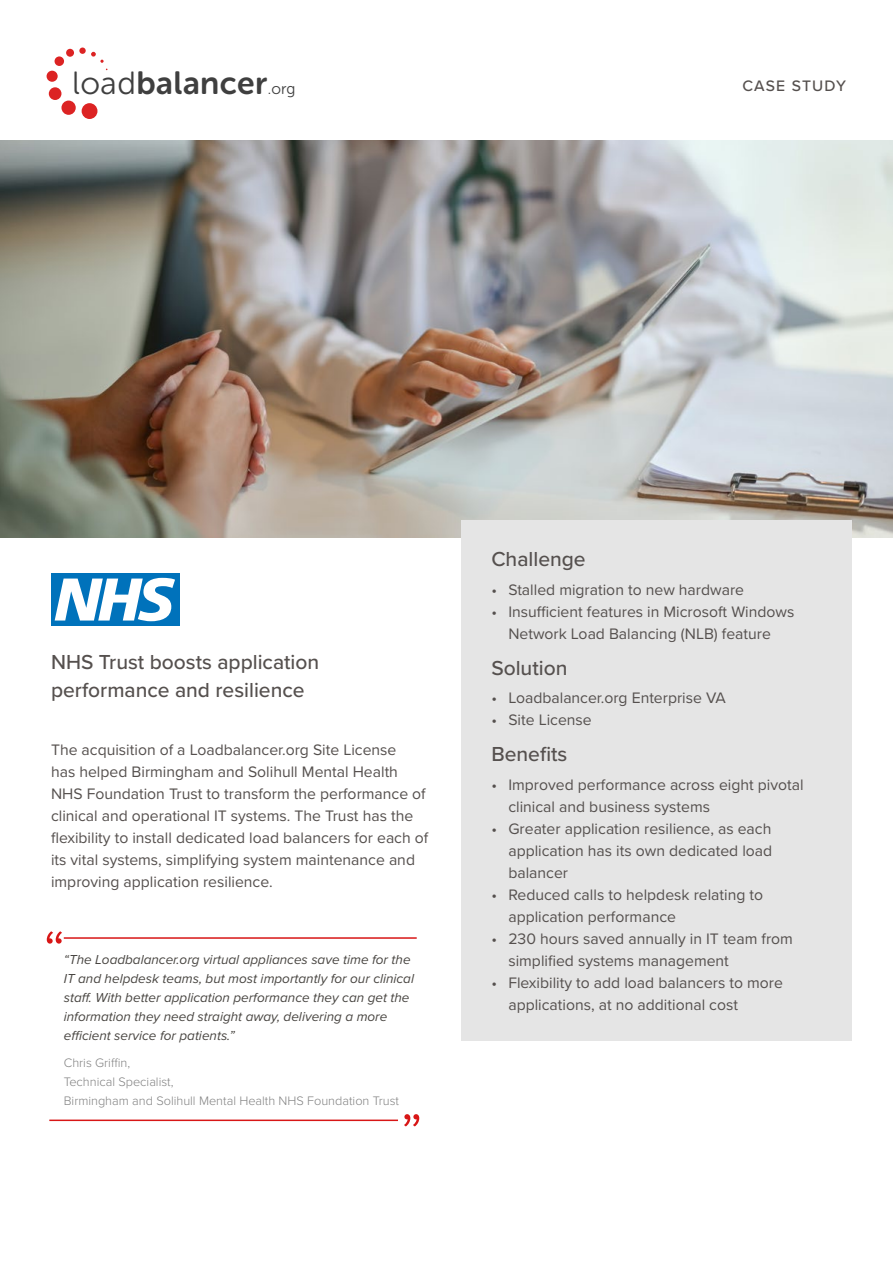
<style>
.page{position:relative;width:893px;height:1263px;background:#fff}
.page>*{position:absolute;margin:0;border:0;box-sizing:border-box;transform-origin:0 0}
.t1{font:32.1px "Museo Sans Rounded 700";letter-spacing:.015em;color:#3f3f3f}
.t2{font:500 21px/27.3px "Proxima Nova";color:#55504e}
.t3{font:15.75px/22px "Proxima Nova";color:#55504e}
.t4{font:500 15.75px "Proxima Nova";letter-spacing:.07em;color:#55504e}
.t5{font:italic 13.5px/18.9px "Proxima Nova";color:#484541}
.t6{font:300 12.75px/18.9px "Proxima Nova";color:#818181}
.s1{font-family:"Museo Sans Rounded 300"}
.s2{font-family:"Museo Sans Rounded 300";font-size:15.6px}
</style>
<div class="page">
<img style="left:0;top:140px;width:893px;height:398px">
<div style="left:82px;top:103px;width:15px;height:16px;background:#dc2323;border-radius:50%"></div>
<svg style="left:91px;top:52px;width:13px;height:11px"></svg>
<div style="left:79px;top:48px;width:7px;height:6px;background:#dc2323;border-radius:50%"></div>
<div style="left:66px;top:49px;width:8px;height:8px;background:#dc2323;border-radius:50%"></div>
<div style="left:55px;top:56px;width:9px;height:10px;background:#dc2323;border-radius:50%"></div>
<div style="left:47px;top:71px;width:11px;height:11px;background:#dc2323;border-radius:50%"></div>
<div style="left:49px;top:87px;width:12px;height:13px;background:#dc2323;border-radius:50%"></div>
<div style="left:61px;top:101px;width:15px;height:14px;background:#dc2323;border-radius:50%"></div>
<div style="left:462px;top:520px;width:390px;height:520px;background:#e5e5e5"></div>
<hr style="left:64px;top:937px;width:353px;height:2px;background:#d81616">
<hr style="left:49px;top:1119px;width:349px;height:2px;background:#d81616">
<svg style="left:404px;top:1114px;width:15px;height:12px"></svg>
<svg style="left:47px;top:931px;width:15px;height:13px"></svg>
<div style="left:51px;top:573px;width:129px;height:53px;background:#0072bb"></div>
<svg style="left:55px;top:578px;width:120px;height:43px"></svg>
<h1 class="t1" style="left:72px;top:65px;width:225px"><span class="s1">load</span>balancer<span class="s2">.org</span></h1>
<p class="t4" style="left:742px;top:74px;width:105px">CASE STUDY</p>
<h2 class="t2" style="left:51px;top:648px;width:270px">NHS Trust boosts application performance and resilience</h2>
<p class="t3" style="left:51px;top:738px;width:379px">The acquisition of a Loadbalancer.org Site License<br>has helped Birmingham and Solihull Mental Health NHS Foundation Trust to transform the performance of clinical and operational IT systems. The Trust has the flexibility to install dedicated load balancers for each of its vital systems, simplifying system maintenance and improving application resilience.</p>
<p class="t5" style="left:64px;top:950px;width:352px">“The Loadbalancer.org virtual appliances save time for the IT and helpdesk teams, but most importantly for our clinical staff. With better application performance they can get the information they need straight away, delivering a more efficient service for patients.”</p>
<p class="t6" style="left:64px;top:1053px;width:337px">Chris Griffin,<br>Technical Specialist,<br>Birmingham and Solihull Mental Health NHS Foundation Trust</p>
<h2 class="t2" style="left:491px;top:545px;width:96px">Challenge</h2>
<p class="t3" style="left:491px;top:578px;width:254px">• Stalled migration to new hardware</p>
<p class="t3" style="left:491px;top:600px;width:305px;text-align:center">• Insufficient features in Microsoft Windows<br>Network Load Balancing (NLB) feature</p>
<h2 class="t2" style="left:491px;top:653px;width:78px">Solution</h2>
<p class="t3" style="left:491px;top:686px;width:236px">• Loadbalancer.org Enterprise VA</p>
<p class="t3" style="left:491px;top:708px;width:102px">• Site License</p>
<h2 class="t2" style="left:491px;top:740px;width:78px">Benefits</h2>
<p class="t3" style="left:508px;top:772px;width:297px;text-indent:-17px">• Improved performance across eight pivotal clinical and business systems</p>
<p class="t3" style="left:508px;top:817px;width:265px;text-align:justify;text-indent:-17px">• Greater application resilience, as each application has its own dedicated load balancer</p>
<p class="t3" style="left:508px;top:883px;width:256px;text-indent:-17px">• Reduced calls to helpdesk relating to application performance</p>
<p class="t3" style="left:508px;top:927px;width:286px;text-indent:-17px">• 230 hours saved annually in IT team from simplified systems management</p>
<p class="t3" style="left:508px;top:971px;width:276px;text-indent:-17px">• Flexibility to add load balancers to more applications, at no additional cost</p>
</div>
